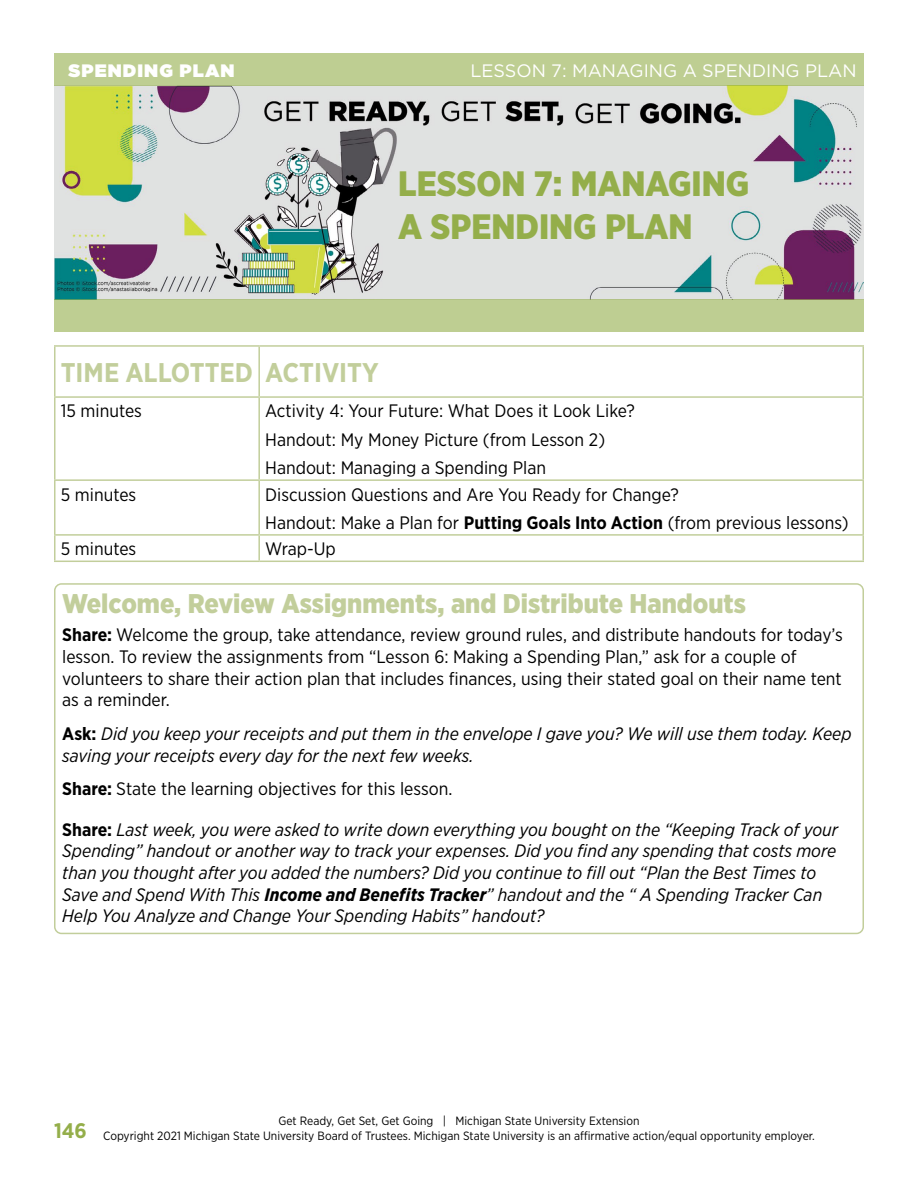
<style>
.page{position:relative;width:918px;height:1188px;background:#fff}
.page>*{position:absolute;margin:0;border:0;box-sizing:border-box;transform-origin:0 0}
.t1{font:900 35.25px/42.3px "Gotham Narrow";color:#94ae4a}
.Subhead1{font:900 27px "Gotham Narrow";color:#c2ce9b}
.Subhead1-2{font:700 27px "Gotham Narrow";color:#c2ce9b}
.Bullet__para_space_a{font:18px/21.6px "Gotham Narrow";color:#000}
.Bullet__para_space_a-2{font:italic 18px/21.6px "Gotham Narrow";color:#000}
.t2{font:18px "Gotham";color:#fff}
.t3{font:900 18px "Gotham";letter-spacing:.06em;color:#fff}
.t4{font:12px/14.4px "Gotham Narrow";color:#000}
.s1{font-weight:700}
.s2{font-weight:700;font-style:normal}
.s3{font-weight:700;font-size:21px;color:#94ae4a}
</style>
<div class="page">
<img style="left:55px;top:86px;width:809px;height:214px">
<div style="left:54px;top:300px;width:810px;height:32px;background:#bece92"></div>
<div style="left:54px;top:53px;width:810px;height:33px;background:#bece92"></div>
<hr style="left:54px;top:345px;width:205px;height:2px;background:#c2ce9b">
<hr style="left:54px;top:347px;width:2px;height:49px;background:#c2ce9b">
<hr style="left:259px;top:345px;width:605px;height:2px;background:#c2ce9b">
<hr style="left:258px;top:347px;width:2px;height:49px;background:#c2ce9b">
<hr style="left:862px;top:347px;width:2px;height:49px;background:#c2ce9b">
<hr style="left:54px;top:396px;width:205px;height:2px;background:#c2ce9b">
<hr style="left:54px;top:398px;width:2px;height:81px;background:#c2ce9b">
<hr style="left:259px;top:396px;width:605px;height:2px;background:#c2ce9b">
<hr style="left:258px;top:398px;width:2px;height:81px;background:#c2ce9b">
<hr style="left:862px;top:398px;width:2px;height:81px;background:#c2ce9b">
<hr style="left:54px;top:479px;width:205px;height:2px;background:#c2ce9b">
<hr style="left:54px;top:481px;width:2px;height:53px;background:#c2ce9b">
<hr style="left:259px;top:479px;width:605px;height:2px;background:#c2ce9b">
<hr style="left:258px;top:481px;width:2px;height:53px;background:#c2ce9b">
<hr style="left:862px;top:481px;width:2px;height:53px;background:#c2ce9b">
<hr style="left:54px;top:534px;width:205px;height:2px;background:#c2ce9b">
<hr style="left:54px;top:536px;width:2px;height:25px;background:#c2ce9b">
<hr style="left:259px;top:534px;width:605px;height:2px;background:#c2ce9b">
<hr style="left:258px;top:536px;width:2px;height:25px;background:#c2ce9b">
<hr style="left:862px;top:536px;width:2px;height:25px;background:#c2ce9b">
<hr style="left:54px;top:561px;width:205px;height:1px;background:#c2ce9b">
<hr style="left:259px;top:561px;width:605px;height:1px;background:#c2ce9b">
<div style="left:54px;top:583px;width:810px;height:351px;border:2px solid #c2ce9b;border-radius:7px"></div>
<p class="t3" style="left:68px;top:57px;width:168px">SPENDING PLAN</p>
<p class="t2" style="left:470px;top:59px;width:388px">LESSON 7: MANAGING A SPENDING PLAN</p>
<p class="t3" style="left:68px;top:57px;width:160px">ORGANIZATION</p>
<p class="t1" style="left:398px;top:163px;width:353px">LESSON 7: MANAGING<br>A SPENDING PLAN</p>
<h2 class="Subhead1-2" style="left:61px;top:355px;width:320px">TIME ALLOTTED ACTIVITY</h2>
<p class="Bullet__para_space_a" style="left:61px;top:400px;width:83px">15 minutes</p>
<p class="Bullet__para_space_a" style="left:265px;top:400px;width:371px">Activity 4: Your Future: What Does it Look Like?</p>
<p class="Bullet__para_space_a" style="left:265px;top:428px;width:341px">Handout: My Money Picture (from Lesson 2)</p>
<p class="Bullet__para_space_a" style="left:265px;top:457px;width:282px">Handout: Managing a Spending Plan</p>
<p class="Bullet__para_space_a" style="left:61px;top:483px;width:77px">5 minutes</p>
<p class="Bullet__para_space_a" style="left:265px;top:483px;width:415px">Discussion Questions and Are You Ready for Change?</p>
<p class="Bullet__para_space_a" style="left:265px;top:511px;width:585px">Handout: Make a Plan for <span class="s1">Putting Goals Into Action</span> (from previous lessons)</p>
<p class="Bullet__para_space_a" style="left:61px;top:538px;width:77px">5 minutes</p>
<p class="Bullet__para_space_a" style="left:265px;top:538px;width:72px">Wrap-Up</p>
<h2 class="Subhead1" style="left:62px;top:586px;width:685px">Welcome, Review Assignments, and Distribute Handouts</h2>
<p class="Bullet__para_space_a" style="left:62px;top:624px;width:782px"><span class="s1">Share:</span> Welcome the group, take attendance, review ground rules, and distribute handouts for today’s lesson. To review the assignments from “Lesson 6: Making a Spending Plan,” ask for a couple of volunteers to share their action plan that includes finances, using their stated goal on their name tent as a reminder.</p>
<p class="Bullet__para_space_a-2" style="left:62px;top:722px;width:791px"><span class="s2">Ask:</span> Did you keep your receipts and put them in the envelope I gave you? We will use them today. Keep saving your receipts every day for the next few weeks.</p>
<p class="Bullet__para_space_a" style="left:62px;top:778px;width:392px"><span class="s1">Share:</span> State the learning objectives for this lesson.</p>
<p class="Bullet__para_space_a-2" style="left:62px;top:818px;width:777px"><span class="s2">Share:</span> Last week, you were asked to write down everything you bought on the “Keeping Track of your Spending” handout or another way to track your expenses. Did you find any spending that costs more than you thought after you added the numbers? Did you continue to fill out “Plan the Best Times to Save and Spend With This <span class="s1">Income and Benefits Tracker</span>” handout and the “ A Spending Tracker Can Help You Analyze and Change Your Spending Habits” handout?</p>
<p class="t4" style="left:54px;top:1114px;width:762px;text-indent:225px">Get Ready, Get Set, Get Going | Michigan State University Extension<br><span class="s3">146</span> Copyright 2021 Michigan State University Board of Trustees. Michigan State University is an affirmative action/equal opportunity employer.</p>
</div>
